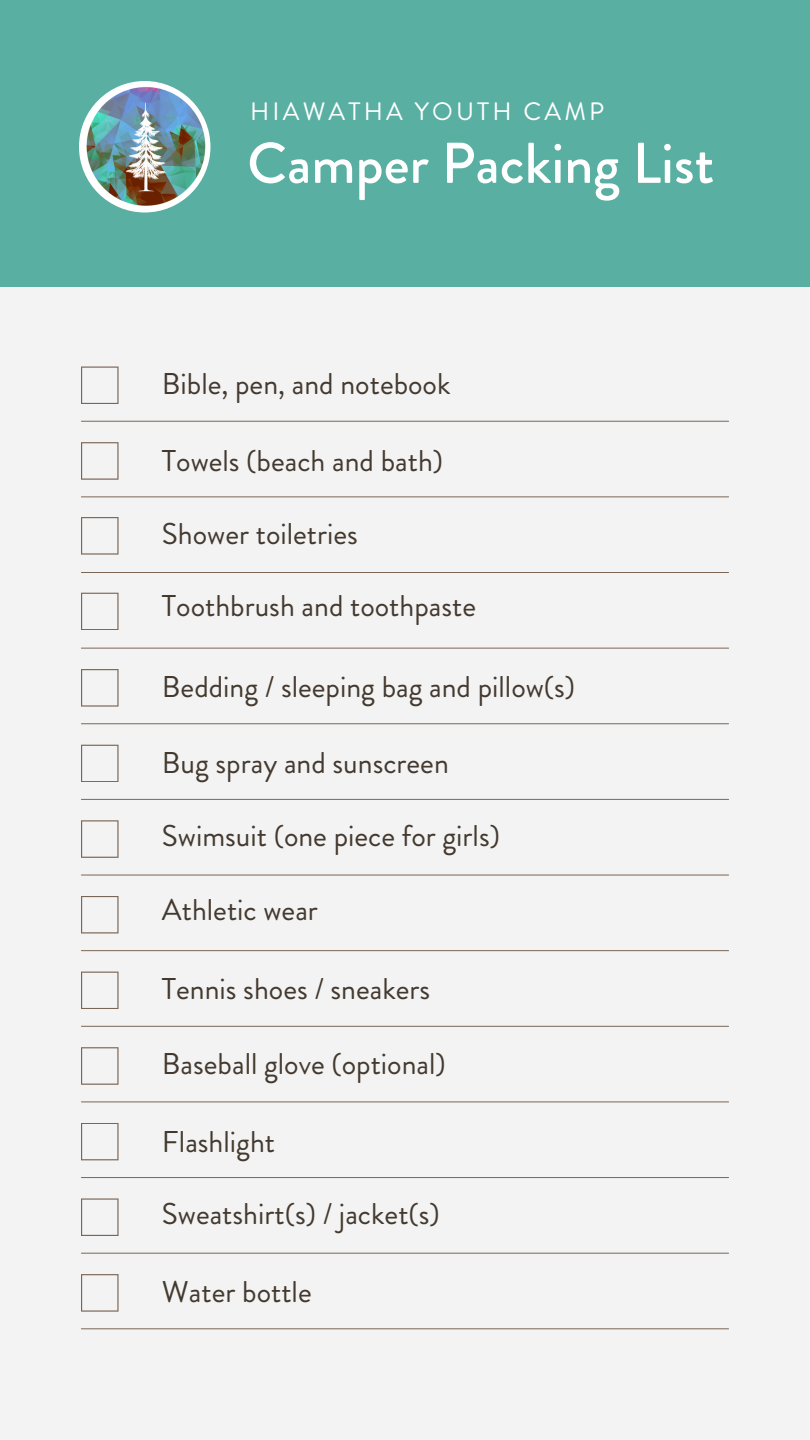
<style>
.page{position:relative;width:810px;height:1440px;background:#f3f3f3}
.page>*{position:absolute;margin:0;border:0;box-sizing:border-box;transform-origin:0 0}
.t1{font:500 57.3px "Brandon Grotesque";color:#fff}
.t2{font:30px "Brandon Grotesque";color:#43392f}
.t3{font:25.2px "Brandon Grotesque";letter-spacing:.125em;color:#fff}
</style>
<div class="page">
<div style="left:0;top:0;width:809px;height:286px;background:#59afa2"></div>
<img style="left:81px;top:81px;width:130px;height:130px">
<hr style="left:81px;top:875px;width:648px;height:1px;background:#7b6656">
<hr style="left:81px;top:421px;width:648px;height:1px;background:#7b6656">
<hr style="left:81px;top:950px;width:648px;height:1px;background:#7b6656">
<hr style="left:81px;top:496px;width:648px;height:1px;background:#7b6656">
<hr style="left:81px;top:1026px;width:648px;height:1px;background:#7b6656">
<hr style="left:81px;top:572px;width:648px;height:1px;background:#7b6656">
<hr style="left:81px;top:1102px;width:648px;height:1px;background:#7b6656">
<hr style="left:81px;top:648px;width:648px;height:1px;background:#7b6656">
<hr style="left:81px;top:1177px;width:648px;height:1px;background:#7b6656">
<hr style="left:81px;top:723px;width:648px;height:1px;background:#7b6656">
<hr style="left:81px;top:1253px;width:648px;height:1px;background:#7b6656">
<hr style="left:81px;top:799px;width:648px;height:1px;background:#7b6656">
<hr style="left:81px;top:1328px;width:648px;height:1px;background:#7b6656">
<svg style="left:81px;top:367px;width:38px;height:37px"></svg>
<svg style="left:81px;top:442px;width:38px;height:38px"></svg>
<svg style="left:81px;top:517px;width:38px;height:38px"></svg>
<svg style="left:81px;top:593px;width:38px;height:37px"></svg>
<svg style="left:81px;top:669px;width:38px;height:38px"></svg>
<svg style="left:81px;top:745px;width:38px;height:37px"></svg>
<svg style="left:81px;top:820px;width:38px;height:38px"></svg>
<svg style="left:81px;top:896px;width:38px;height:37px"></svg>
<svg style="left:81px;top:972px;width:38px;height:37px"></svg>
<svg style="left:81px;top:1047px;width:38px;height:38px"></svg>
<svg style="left:81px;top:1123px;width:38px;height:37px"></svg>
<svg style="left:81px;top:1198px;width:38px;height:38px"></svg>
<svg style="left:81px;top:1274px;width:38px;height:38px"></svg>
<h1 class="t3" style="left:250px;top:93px;width:356px">HIAWATHA YOUTH CAMP</h1>
<p class="t1" style="left:247px;top:123px;width:469px">Camper Packing List</p>
<h2 class="t2" style="left:162px;top:362px;width:290px">Bible, pen, and notebook</h2>
<h2 class="t2" style="left:162px;top:439px;width:283px">Towels (beach and bath)</h2>
<h2 class="t2" style="left:162px;top:513px;width:197px">Shower toiletries</h2>
<h2 class="t2" style="left:162px;top:585px;width:316px">Toothbrush and toothpaste</h2>
<h2 class="t2" style="left:162px;top:666px;width:415px">Bedding / sleeping bag and pillow(s)</h2>
<h2 class="t2" style="left:162px;top:742px;width:288px">Bug spray and sunscreen</h2>
<h2 class="t2" style="left:162px;top:814px;width:340px">Swimsuit (one piece for girls)</h2>
<h2 class="t2" style="left:162px;top:888px;width:158px">Athletic wear</h2>
<h2 class="t2" style="left:162px;top:968px;width:270px">Tennis shoes / sneakers</h2>
<h2 class="t2" style="left:162px;top:1042px;width:286px">Baseball glove (optional)</h2>
<h2 class="t2" style="left:162px;top:1120px;width:115px">Flashlight</h2>
<h2 class="t2" style="left:162px;top:1193px;width:280px">Sweatshirt(s) / jacket(s)</h2>
<h2 class="t2" style="left:162px;top:1271px;width:151px">Water bottle</h2>
</div>
